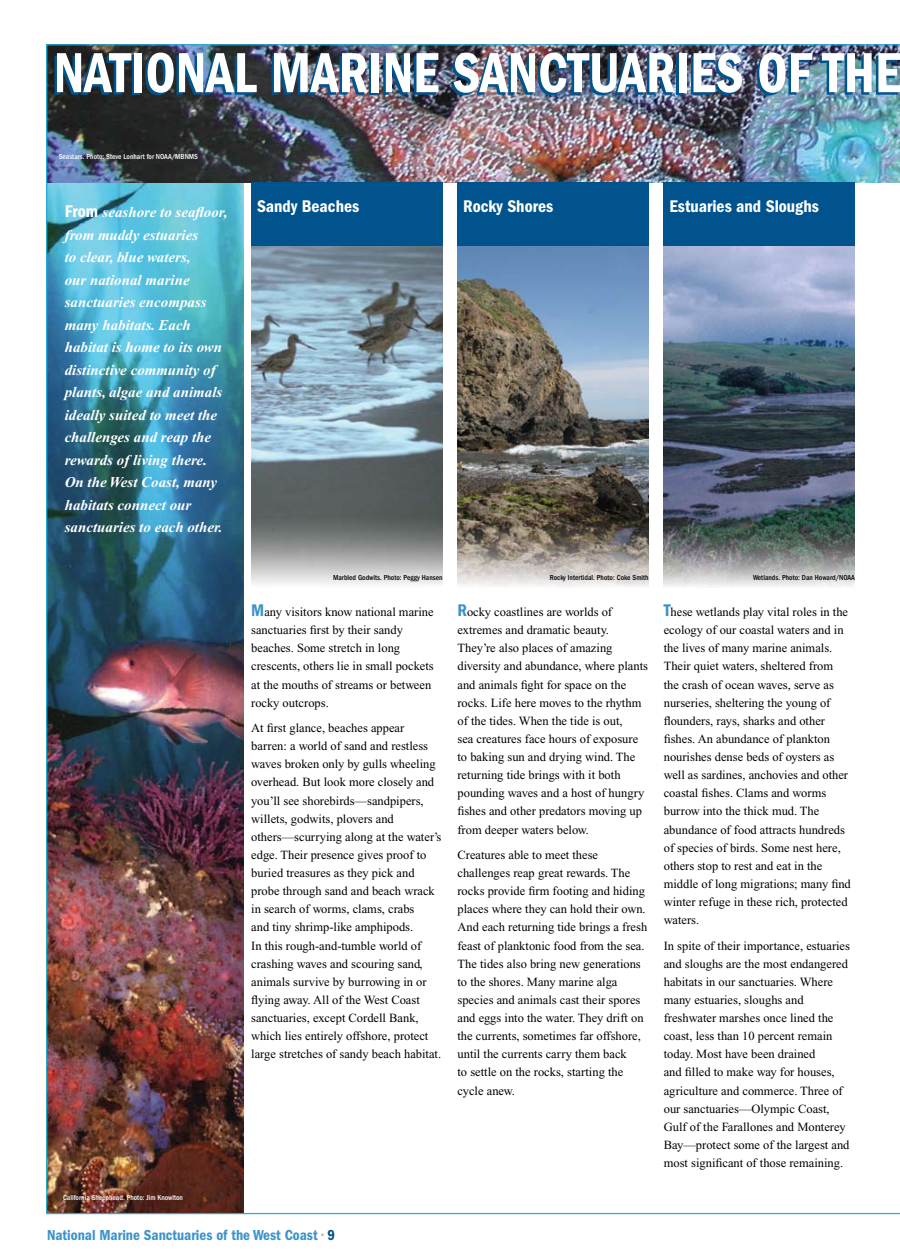
<style>
.page{position:relative;width:900px;height:1260px;background:#fff}
.page>*{position:absolute;margin:0;border:0;box-sizing:border-box;transform-origin:0 0}
.t1{font:600 condensed 58.5px "Franklin Gothic";color:#fff;scale:.92 1}
.t2{font:600 condensed 17.5px "Franklin Gothic";color:#fff}
.t3{font:italic 700 15px/22.5px "Times New Roman";color:#fff}
.t4{font:600 condensed 15px "Franklin Gothic";color:#3b93ca}
.t5{font:12.5px/18.1px "Times New Roman";color:#000}
.t6{font:500 condensed 7.5px "Franklin Gothic";color:#000}
.t7{font:500 condensed 7.5px "Franklin Gothic";color:#fff}
.s1{font-family:"Franklin Gothic";font-weight:600;font-style:normal;font-stretch:condensed;font-size:17.5px}
.s2{font-family:"Franklin Gothic";font-weight:600;font-stretch:condensed;font-size:17.5px;color:#3b93ca}
.s3{color:#bcaea6}
</style>
<div class="page">
<img style="left:46px;top:44px;width:854px;height:1170px">
<h1 class="t1" style="left:54px;top:39px;width:922px">NATIONAL MARINE SANCTUARIES OF THE</h1>
<p class="t7" style="left:59px;top:152px;width:141px">Seastars. Photo: Steve Lonhart for NOAA/MBNMS</p>
<p class="t3" style="left:65px;top:201px;width:164px"><span class="s1">From</span> seashore to seafloor, from muddy estuaries<br>to clear, blue waters,<br>our national marine sanctuaries encompass many habitats. Each habitat is home to its own distinctive community of plants, algae and animals ideally suited to meet the challenges and reap the rewards of living there.<br>On the West Coast, many habitats connect our sanctuaries to each other.</p>
<h2 class="t2" style="left:257px;top:196px;width:104px">Sandy Beaches</h2>
<h2 class="t2" style="left:463px;top:196px;width:92px">Rocky Shores</h2>
<h2 class="t2" style="left:670px;top:196px;width:151px">Estuaries and Sloughs</h2>
<p class="t6" style="left:333px;top:573px;width:111px">Marbled Godwits. Photo: Peggy Hansen</p>
<p class="t6" style="left:550px;top:573px;width:100px">Rocky Intertidal. Photo: Coke Smith</p>
<p class="t6" style="left:753px;top:573px;width:103px">Wetlands. Photo: Dan Howard/NOAA</p>
<p class="t7" style="left:63px;top:1193px;width:122px">California Sheephead. Photo: Jim Knowlton</p>
<p class="t5" style="left:251px;top:603px;width:184px"><span class="s2">M</span>any visitors know national marine sanctuaries first by their sandy beaches. Some stretch in long crescents, others lie in small pockets at the mouths of streams or between rocky outcrops.</p>
<p class="t5" style="left:251px;top:719px;width:192px">At first glance, beaches appear barren: a world of sand and restless waves broken only by gulls wheeling overhead. But look more closely and you’ll see shorebirds—sandpipers, willets, godwits, plovers and others—scurrying along at the water’s edge. Their presence gives proof to buried treasures as they pick and probe through sand and beach wrack in search of worms, clams, crabs<br>and tiny shrimp-like amphipods.<br>In this rough-and-tumble world of crashing waves and scouring sand, animals survive by burrowing in or flying away. All of the West Coast sanctuaries, except Cordell Bank, which lies entirely offshore, protect large stretches of sandy beach habitat.</p>
<p class="t4" style="left:47px;top:1226px;width:278px">National Marine Sanctuaries of the West Coast <span class="s3">•</span></p>
<p class="t5" style="left:458px;top:603px;width:192px"><span class="s2">R</span>ocky coastlines are worlds of extremes and dramatic beauty.<br>They’re also places of amazing diversity and abundance, where plants and animals fight for space on the rocks. Life here moves to the rhythm of the tides. When the tide is out,<br>sea creatures face hours of exposure to baking sun and drying wind. The returning tide brings with it both pounding waves and a host of hungry fishes and other predators moving up from deeper waters below.</p>
<p class="t5" style="left:458px;top:846px;width:191px">Creatures able to meet these challenges reap great rewards. The rocks provide firm footing and hiding places where they can hold their own.<br>And each returning tide brings a fresh feast of planktonic food from the sea.<br>The tides also bring new generations to the shores. Many marine alga species and animals cast their spores and eggs into the water. They drift on the currents, sometimes far offshore, until the currents carry them back<br>to settle on the rocks, starting the cycle anew.</p>
<p class="t5" style="left:664px;top:603px;width:189px"><span class="s2">T</span>hese wetlands play vital roles in the ecology of our coastal waters and in the lives of many marine animals.<br>Their quiet waters, sheltered from the crash of ocean waves, serve as nurseries, sheltering the young of flounders, rays, sharks and other fishes. An abundance of plankton nourishes dense beds of oysters as well as sardines, anchovies and other coastal fishes. Clams and worms burrow into the thick mud. The abundance of food attracts hundreds of species of birds. Some nest here, others stop to rest and eat in the middle of long migrations; many find winter refuge in these rich, protected waters.</p>
<p class="t5" style="left:664px;top:936px;width:188px">In spite of their importance, estuaries and sloughs are the most endangered habitats in our sanctuaries. Where many estuaries, sloughs and freshwater marshes once lined the coast, less than 10 percent remain today. Most have been drained<br>and filled to make way for houses, agriculture and commerce. Three of our sanctuaries—Olympic Coast, Gulf of the Farallones and Monterey Bay—protect some of the largest and most significant of those remaining.</p>
</div>
